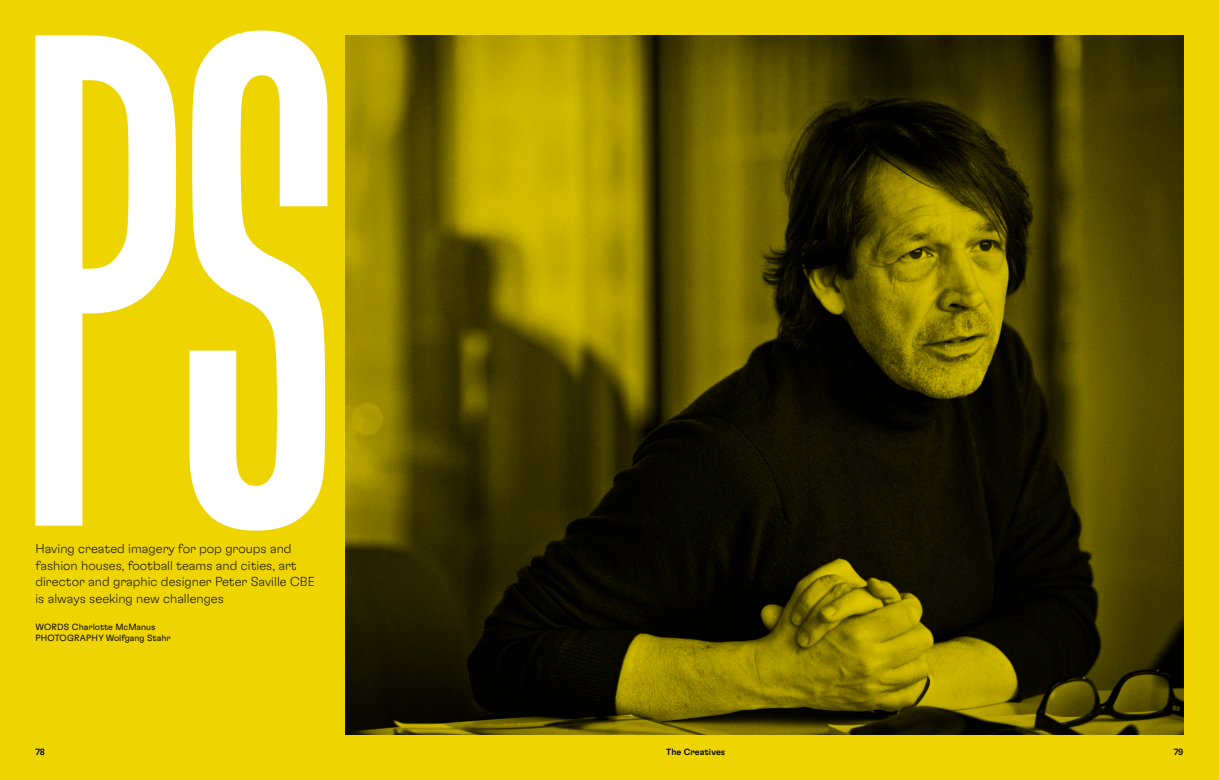
<style>
.page{position:relative;width:1219px;height:780px;background:#eed400}
.page>*{position:absolute;margin:0;border:0;box-sizing:border-box;transform-origin:0 0}
.t1{font:700px "GT Flexa X Cm Rg";color:#fff}
.t2{font:100 13px/16.5px "GT Flexa";color:#000}
.t3{font:300 9px/11px "GT Flexa";color:#000}
.t4{font:500 9px "GT Flexa";color:#000}
</style>
<div class="page">
<img style="left:345px;top:35px;width:838px;height:699px">
<h1 class="t1" style="left:13px;top:-100px;width:330px">PS</h1>
<p class="t2" style="left:35px;top:540px;width:281px">Having created imagery for pop groups and fashion houses, football teams and cities, art director and graphic designer Peter Saville CBE is always seeking new challenges</p>
<p class="t3" style="left:35px;top:621px;width:137px">WORDS Charlotte McManus<br>PHOTOGRAPHY Wolfgang Stahr</p>
<p class="t4" style="left:35px;top:746px;width:11px">78</p>
<p class="t4" style="left:666px;top:746px;width:61px">The Creatives</p>
<p class="t4" style="left:1174px;top:746px;width:11px">79</p>
</div>
